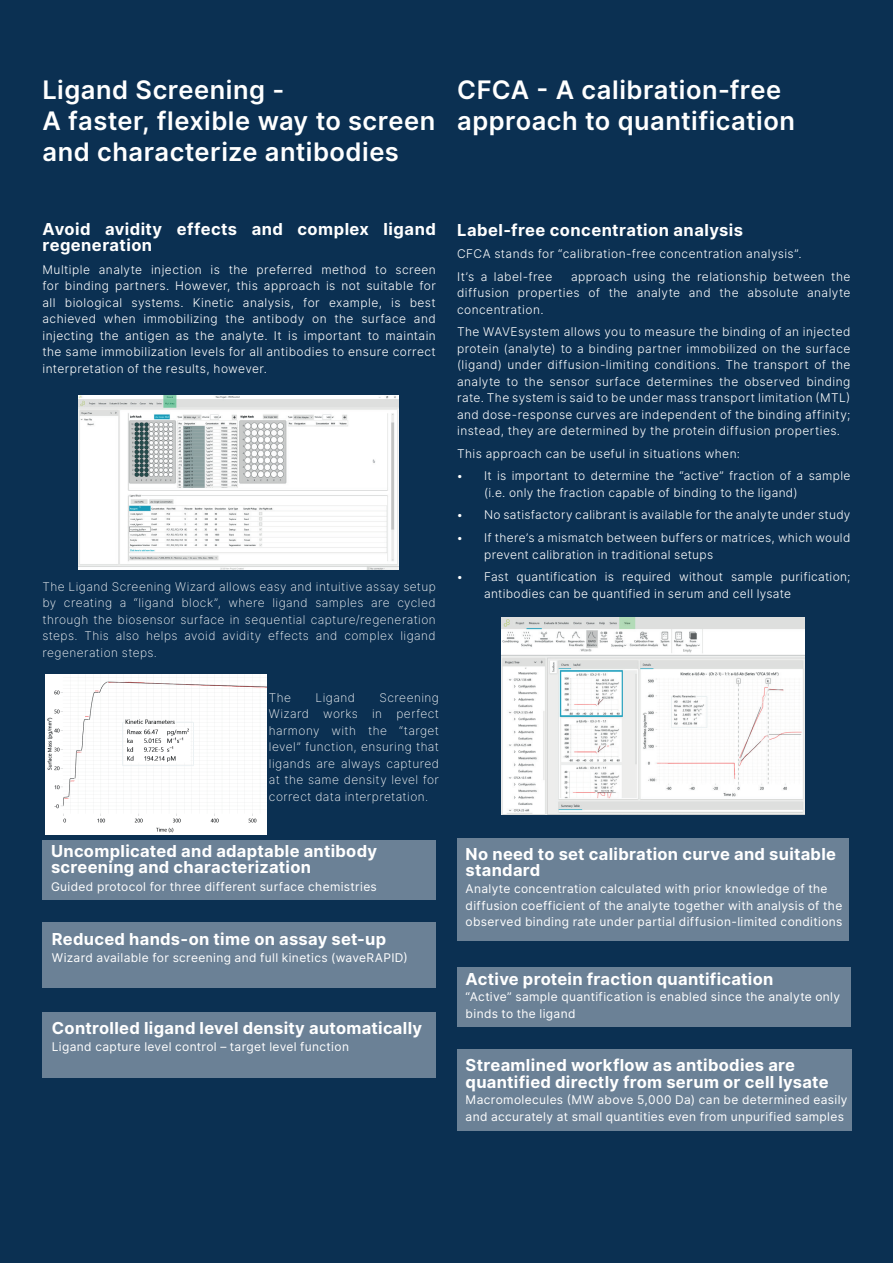
<style>
.page{position:relative;width:893px;height:1263px;background:#0b3052}
.page>*{position:absolute;margin:0;border:0;box-sizing:border-box;transform-origin:0 0}
.t1{font:600 25.5px/30.6px "Inter";letter-spacing:.02em;color:#fff}
.t2{font:700 16.5px/16.5px "Inter";letter-spacing:.02em;color:#fff}
.t3{font:12px/16.5px "Inter Light BETA";letter-spacing:.03em;color:#fff}
.t4{font:12px/16.5px "Inter";letter-spacing:.03em;color:#fff}
.t5{font:12px/16.5px "Inter Extra Light BETA";letter-spacing:.035em;color:#fff;text-align:justify}
</style>
<div class="page">
<div style="left:43px;top:840px;width:393px;height:59px;background:#6b8196"></div>
<div style="left:43px;top:923px;width:393px;height:65px;background:#6b8196"></div>
<img style="left:502px;top:617px;width:302px;height:197px">
<div style="left:457px;top:838px;width:392px;height:102px;background:#6b8196"></div>
<img style="left:79px;top:396px;width:320px;height:173px">
<img style="left:45px;top:674px;width:221px;height:160px">
<div style="left:43px;top:1012px;width:393px;height:65px;background:#6b8196"></div>
<div style="left:457px;top:1049px;width:394px;height:81px;background:#6b8196"></div>
<div style="left:457px;top:967px;width:393px;height:60px;background:#6b8196"></div>
<h1 class="t1" style="left:43px;top:75px;width:394px">Ligand Screening -<br>A faster, flexible way to screen and characterize antibodies</h1>
<h1 class="t1" style="left:457px;top:75px;width:339px">CFCA - A calibration-free approach to quantification</h1>
<h2 class="t2" style="left:43px;top:221px;width:395px">Avoid avidity effects and complex ligand regeneration</h2>
<p class="t3" style="left:43px;top:261px;width:395px;text-align:justify">Multiple analyte injection is the preferred method to screen for binding partners. However, this approach is not suitable for all biological systems. Kinetic analysis, for example, is best achieved when immobilizing the antibody on the surface and injecting the antigen as the analyte. It is important to maintain the same immobilization levels for all antibodies to ensure correct interpretation of the results, however.</p>
<p class="t5" style="left:43px;top:578px;width:395px">The Ligand Screening Wizard allows easy and intuitive assay setup by creating a “ligand block”, where ligand samples are cycled through the biosensor surface in sequential capture/regeneration steps. This also helps avoid avidity effects and complex ligand regeneration steps.</p>
<p class="t5" style="left:269px;top:689px;width:172px;text-indent:111px">Screening Wizard works in perfect harmony with the “target level” function, ensuring that ligands are always captured at the same density level for correct data interpretation.</p>
<p class="t5" style="left:269px;top:689px;width:24px">The</p>
<p class="t5" style="left:316px;top:689px;width:41px">Ligand</p>
<h2 class="t2" style="left:51px;top:843px;width:327px">Uncomplicated and adaptable antibody screening and characterization</h2>
<p class="t4" style="left:51px;top:879px;width:327px">Guided protocol for three different surface chemistries</p>
<h2 class="t2" style="left:52px;top:931px;width:336px">Reduced hands-on time on assay set-up</h2>
<p class="t4" style="left:52px;top:949px;width:358px">Wizard available for screening and full kinetics (waveRAPID)</p>
<h2 class="t2" style="left:52px;top:1020px;width:372px">Controlled ligand level density automatically</h2>
<p class="t4" style="left:52px;top:1038px;width:299px">Ligand capture level control – target level function</p>
<h2 class="t2" style="left:457px;top:222px;width:288px">Label-free concentration analysis</h2>
<p class="t3" style="left:457px;top:243px;width:346px;line-height:22.6px">CFCA stands for “calibration-free concentration analysis”.<br>It’s a label-free</p>
<p class="t3" style="left:457px;top:269px;width:395px;text-align:justify;text-indent:114px">approach using the relationship between the diffusion properties of the analyte and the absolute analyte concentration.</p>
<p class="t3" style="left:457px;top:324px;width:395px;text-align:justify">The WAVEsystem allows you to measure the binding of an injected protein (analyte) to a binding partner immobilized on the surface (ligand) under diffusion-limiting conditions. The transport of the analyte to the sensor surface determines the observed binding rate. The system is said to be under mass transport limitation (MTL) and dose-response curves are independent of the binding affinity; instead, they are determined by the protein diffusion properties.</p>
<p class="t3" style="left:457px;top:445px;width:284px">This approach can be useful in situations when:</p>
<p class="t3" style="left:484px;top:468px;width:368px;text-indent:-27px">• It is important to determine the “active” fraction of a sample (i.e. only the fraction capable of binding to the ligand)</p>
<p class="t3" style="left:457px;top:507px;width:395px">• No satisfactory calibrant is available for the analyte under study</p>
<p class="t3" style="left:484px;top:530px;width:368px;text-indent:-27px">• If there’s a mismatch between buffers or matrices, which would prevent calibration in traditional setups</p>
<p class="t3" style="left:484px;top:569px;width:368px;text-indent:-27px">• Fast quantification is required without sample purification; antibodies can be quantified in serum and cell lysate</p>
<h2 class="t2" style="left:466px;top:846px;width:372px">No need to set calibration curve and suitable standard</h2>
<p class="t4" style="left:466px;top:880px;width:378px">Analyte concentration calculated with prior knowledge of the diffusion coefficient of the analyte together with analysis of the observed binding rate under partial diffusion-limited conditions</p>
<h2 class="t2" style="left:466px;top:971px;width:309px">Active protein fraction quantification</h2>
<p class="t4" style="left:466px;top:988px;width:376px">“Active” sample quantification is enabled since the analyte only binds to the ligand</p>
<h2 class="t2" style="left:466px;top:1057px;width:364px">Streamlined workflow as antibodies are quantified directly from serum or cell lysate</h2>
<p class="t4" style="left:466px;top:1092px;width:383px">Macromolecules (MW above 5,000 Da) can be determined easily and accurately at small quantities even from unpurified samples</p>
</div>
